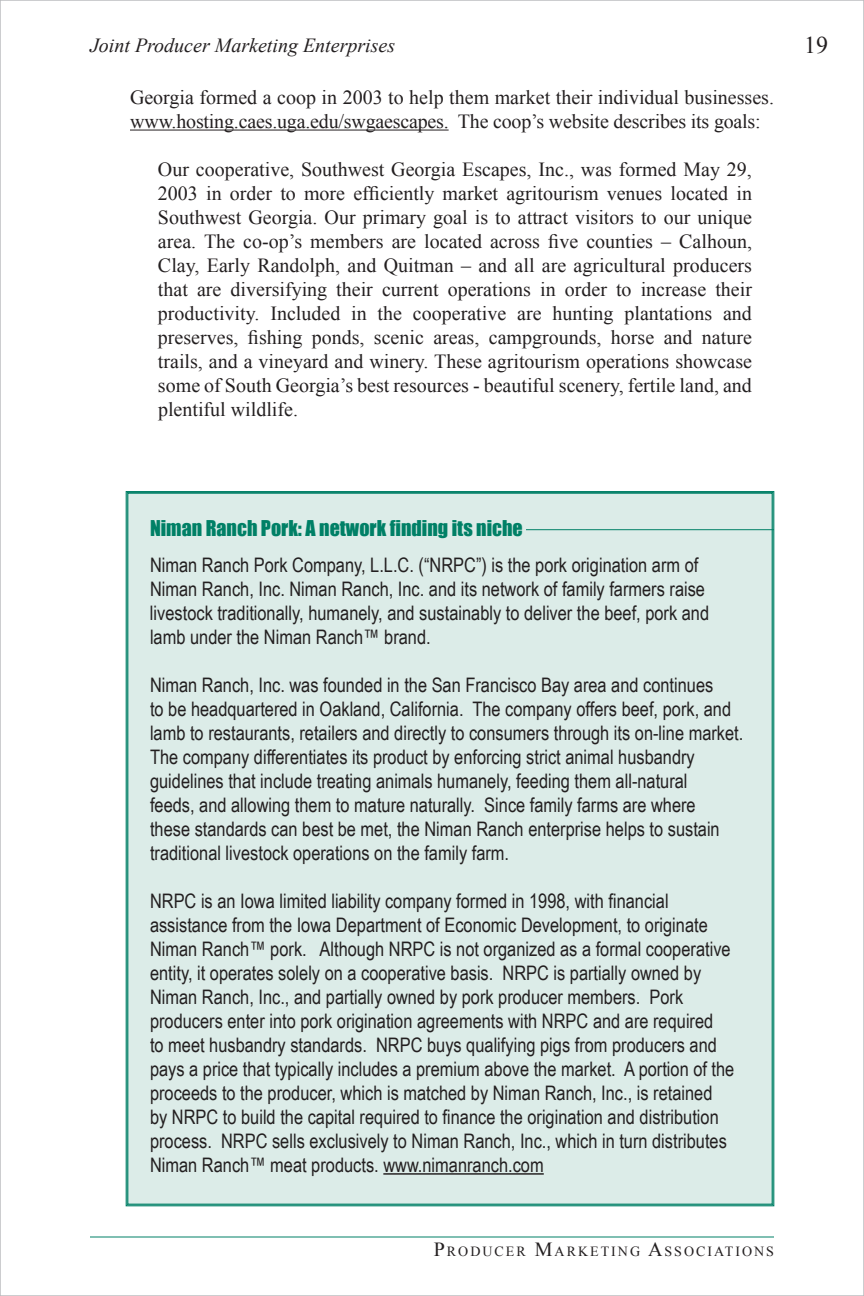
<style>
.page{position:relative;width:864px;height:1296px;background:#fff}
.page>*{position:absolute;margin:0;border:0;box-sizing:border-box;transform-origin:0 0}
.t1{font:24px "Times New Roman";color:#231f20}
.t2{font:20px/24px "Arial Narrow";color:#231f20}
.t3{font:20px/24px "Times New Roman";color:#231f20}
.t4{font:20px "Impact";color:#008066}
.t5{font:italic 20px "Times New Roman";color:#231f20}
.t6{font:14px "Times New Roman";letter-spacing:.145em;color:#231f20}
.s1{font-size:20px}
</style>
<div class="page">
<hr style="left:90px;top:1236px;width:684px;height:2px;background:#008066">
<hr style="left:130px;top:130px;width:319px;height:1px;background:#231f20">
<div style="left:126px;top:491px;width:648px;height:715px;background:#dcece8"></div>
<hr style="left:383px;top:1173px;width:161px;height:2px;background:#231f20">
<hr style="left:526px;top:529px;width:248px;height:1px;background:#008066">
<p class="t5" style="left:90px;top:32px;width:307px">Joint Producer Marketing Enterprises</p>
<p class="t1" style="left:804px;top:28px;width:25px">19</p>
<p class="t3" style="left:130px;top:85px;width:645px">Georgia formed a coop in 2003 to help them market their individual businesses. www.hosting.caes.uga.edu/swgaescapes. The coop’s website describes its goals:</p>
<p class="t3" style="left:158px;top:157px;width:596px;text-align:justify">Our cooperative, Southwest Georgia Escapes, Inc., was formed May 29, 2003 in order to more efficiently market agritourism venues located in Southwest Georgia. Our primary goal is to attract visitors to our unique area. The co-op’s members are located across five counties – Calhoun, Clay, Early Randolph, and Quitman – and all are agricultural producers that are diversifying their current operations in order to increase their productivity. Included in the cooperative are hunting plantations and preserves, fishing ponds, scenic areas, campgrounds, horse and nature trails, and a vineyard and winery. These agritourism operations showcase some of South Georgia’s best resources - beautiful scenery, fertile land, and plentiful wildlife.</p>
<p class="t4" style="left:150px;top:512px;width:374px">Niman Ranch Pork: A network finding its niche</p>
<p class="t2" style="left:150px;top:552px;width:561px">Niman Ranch Pork Company, L.L.C. (“NRPC”) is the pork origination arm of Niman Ranch, Inc. Niman Ranch, Inc. and its network of family farmers raise livestock traditionally, humanely, and sustainably to deliver the beef, pork and lamb under the Niman Ranch™ brand.</p>
<p class="t2" style="left:150px;top:672px;width:595px">Niman Ranch, Inc. was founded in the San Francisco Bay area and continues<br>to be headquartered in Oakland, California. The company offers beef, pork, and lamb to restaurants, retailers and directly to consumers through its on-line market.<br>The company differentiates its product by enforcing strict animal husbandry guidelines that include treating animals humanely, feeding them all-natural<br>feeds, and allowing them to mature naturally. Since family farms are where<br>these standards can best be met, the Niman Ranch enterprise helps to sustain traditional livestock operations on the family farm.</p>
<p class="t2" style="left:150px;top:888px;width:586px">NRPC is an Iowa limited liability company formed in 1998, with financial assistance from the Iowa Department of Economic Development, to originate Niman Ranch™ pork. Although NRPC is not organized as a formal cooperative entity, it operates solely on a cooperative basis. NRPC is partially owned by Niman Ranch, Inc., and partially owned by pork producer members. Pork producers enter into pork origination agreements with NRPC and are required<br>to meet husbandry standards. NRPC buys qualifying pigs from producers and pays a price that typically includes a premium above the market. A portion of the proceeds to the producer, which is matched by Niman Ranch, Inc., is retained by NRPC to build the capital required to finance the origination and distribution process. NRPC sells exclusively to Niman Ranch, Inc., which in turn distributes Niman Ranch™ meat products. www.nimanranch.com</p>
<p class="t6" style="left:434px;top:1242px;width:342px"><span class="s1">P</span>RODUCER <span class="s1">M</span>ARKETING <span class="s1">A</span>SSOCIATIONS</p>
</div>
